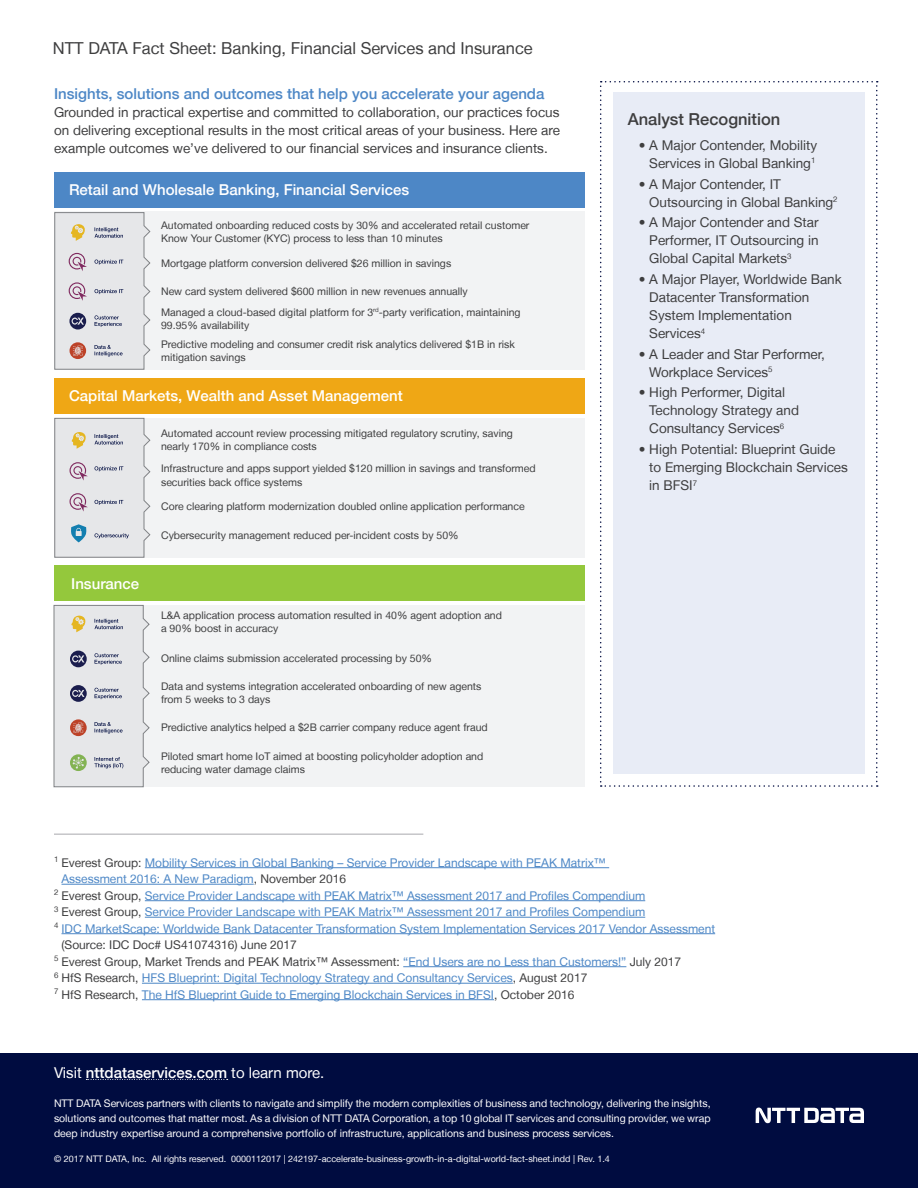
<style>
.page{position:relative;width:918px;height:1188px;background:#fff}
.page>*{position:absolute;margin:0;border:0;box-sizing:border-box;transform-origin:0 0}
.t1{font:16.5px "Helvetica Neue LT";color:#3e3e3f}
.t2{font:500 16.5px "Helvetica Neue LT";color:#3e3e3f}
.t3{font:500 15px "Helvetica Neue LT";color:#fff}
.t4{font:500 15px "Helvetica Neue LT";color:#4d87c6}
.t5{font:13.5px/18px "Helvetica Neue LT";color:#3e3e3f}
.t6{font:12px "Helvetica Neue LT";color:#4d87c6}
.t7{font:12px "Helvetica Neue LT";color:#3e3e3f}
.t8{font:10.5px/13.5px "Helvetica Neue LT";color:#3e3e3f}
.t9{font:10.5px/15px "Helvetica Neue LT";color:#fff;text-align:justify}
.t10{font:9px "Helvetica Neue LT";color:#fff}
.s1{color:#3e3e3f}
.s2{color:#4d87c6}
.s3{font-weight:400}
</style>
<div class="page">
<div style="left:0;top:1053px;width:918px;height:135px;background:#000c40"></div>
<svg style="left:86px;top:1079px;width:142px;height:1px"></svg>
<svg style="left:600px;top:81px;width:278px;height:706px;background:#e9edf6"></svg>
<div style="left:54px;top:212px;width:531px;height:158px;background:#f2f3f4"></div>
<div style="left:54px;top:605px;width:531px;height:182px;background:#f2f3f4"></div>
<div style="left:54px;top:418px;width:531px;height:139px;background:#f2f3f4"></div>
<div style="left:54px;top:378px;width:531px;height:35px;background:#efa715"></div>
<div style="left:54px;top:172px;width:531px;height:35px;background:#4d87c6"></div>
<div style="left:54px;top:565px;width:531px;height:36px;background:#94c83c"></div>
<hr style="left:145px;top:867px;width:464px;height:1px;background:#4d87c6">
<hr style="left:62px;top:884px;width:192px;height:1px;background:#4d87c6">
<hr style="left:145px;top:900px;width:500px;height:1px;background:#4d87c6">
<hr style="left:145px;top:917px;width:500px;height:1px;background:#4d87c6">
<hr style="left:62px;top:933px;width:653px;height:1px;background:#4d87c6">
<hr style="left:403px;top:966px;width:223px;height:1px;background:#4d87c6">
<hr style="left:142px;top:983px;width:371px;height:1px;background:#4d87c6">
<hr style="left:142px;top:999px;width:352px;height:1px;background:#4d87c6">
<hr style="left:54px;top:834px;width:369px;height:1px;background:#a8a9ad">
<svg style="left:54px;top:212px;width:97px;height:158px"></svg>
<svg style="left:54px;top:418px;width:97px;height:140px"></svg>
<svg style="left:53px;top:605px;width:97px;height:183px"></svg>
<svg style="left:756px;top:1108px;width:108px;height:15px"></svg>
<h1 class="t1" style="left:53px;top:38px;width:481px">NTT DATA Fact Sheet: Banking, Financial Services and Insurance</h1>
<h2 class="t4" style="left:54px;top:85px;width:492px">Insights, solutions and outcomes that help you accelerate your agenda</h2>
<p class="t5" style="left:54px;top:103px;width:508px;text-align:justify">Grounded in practical expertise and committed to collaboration, our practices focus on delivering exceptional results in the most critical areas of your business. Here are example outcomes we’ve delivered to our financial services and insurance clients.</p>
<h2 class="t3" style="left:69px;top:181px;width:342px">Retail and Wholesale Banking, Financial Services</h2>
<p class="t8" style="left:161px;top:218px;width:370px">Automated onboarding reduced costs by 30% and accelerated retail customer<br>Know Your Customer (KYC) process to less than 10 minutes</p>
<p class="t8" style="left:161px;top:256px;width:292px">Mortgage platform conversion delivered $26 million in savings</p>
<p class="t8" style="left:161px;top:284px;width:308px">New card system delivered $600 million in new revenues annually</p>
<p class="t8" style="left:161px;top:305px;width:361px">Managed a cloud-based digital platform for 3<sup>rd</sup>-party verification, maintaining<br>99.95% availability</p>
<p class="t8" style="left:161px;top:337px;width:355px">Predictive modeling and consumer credit risk analytics delivered $1B in risk mitigation savings</p>
<h2 class="t3" style="left:69px;top:387px;width:335px">Capital Markets, Wealth and Asset Management</h2>
<p class="t8" style="left:161px;top:426px;width:353px">Automated account review processing mitigated regulatory scrutiny, saving nearly 170% in compliance costs</p>
<p class="t8" style="left:161px;top:462px;width:376px">Infrastructure and apps support yielded $120 million in savings and transformed securities back office systems</p>
<p class="t8" style="left:161px;top:500px;width:365px">Core clearing platform modernization doubled online application performance</p>
<h2 class="t3" style="left:71px;top:574px;width:70px">Insurance</h2>
<p class="t8" style="left:161px;top:529px;width:299px">Cybersecurity management reduced per-incident costs by 50%</p>
<p class="t8" style="left:161px;top:608px;width:342px">L&amp;A application process automation resulted in 40% agent adoption and a 90% boost in accuracy</p>
<p class="t8" style="left:161px;top:651px;width:272px">Online claims submission accelerated processing by 50%</p>
<p class="t8" style="left:161px;top:679px;width:322px">Data and systems integration accelerated onboarding of new agents from 5 weeks to 3 days</p>
<p class="t8" style="left:161px;top:721px;width:328px">Predictive analytics helped a $2B carrier company reduce agent fraud</p>
<p class="t8" style="left:161px;top:749px;width:324px">Piloted smart home IoT aimed at boosting policyholder adoption and reducing water damage claims</p>
<h1 class="t2" style="left:628px;top:109px;width:154px">Analyst Recognition</h1>
<p class="t5" style="left:639px;top:136px;width:180px;text-align:right">• A Major Contender, Mobility<br>Services in Global Banking<sup>1</sup></p>
<p class="t5" style="left:649px;top:175px;width:190px;text-indent:-11px">• A Major Contender, IT<br>Outsourcing in Global Banking<sup>2</sup></p>
<p class="t5" style="left:649px;top:213px;width:171px;text-align:justify;text-indent:-11px">• A Major Contender and Star Performer, IT Outsourcing in Global Capital Markets<sup>3</sup></p>
<p class="t5" style="left:649px;top:270px;width:194px;text-indent:-11px">• A Major Player, Worldwide Bank<br>Datacenter Transformation<br>System Implementation<br>Services<sup>4</sup></p>
<p class="t5" style="left:649px;top:345px;width:177px;text-indent:-11px">• A Leader and Star Performer,<br>Workplace Services<sup>5</sup></p>
<p class="t5" style="left:649px;top:383px;width:151px;text-indent:-11px">• High Performer, Digital<br>Technology Strategy and<br>Consultancy Services<sup>6</sup></p>
<p class="t5" style="left:649px;top:440px;width:200px;text-indent:-11px">• High Potential: Blueprint Guide to Emerging Blockchain Services in BFSI<sup>7</sup></p>
<p class="t6" style="left:54px;top:855px;width:553px"><sup>1</sup> <span class="s1">Everest Group:</span> Mobility Services in Global Banking – Service Provider Landscape with PEAK Matrix™</p>
<p class="t6" style="left:62px;top:872px;width:286px">Assessment 2016: A New Paradigm<span class="s1">, November 2016</span></p>
<p class="t6" style="left:54px;top:888px;width:593px"><sup>2</sup> <span class="s1">Everest Group,</span> Service Provider Landscape with PEAK Matrix™ Assessment 2017 and Profiles Compendium</p>
<p class="t6" style="left:54px;top:905px;width:593px"><sup>3</sup> <span class="s1">Everest Group,</span> Service Provider Landscape with PEAK Matrix™ Assessment 2017 and Profiles Compendium</p>
<p class="t6" style="left:54px;top:921px;width:663px"><sup>4</sup> IDC MarketScape: Worldwide Bank Datacenter Transformation System Implementation Services 2017 Vendor Assessment</p>
<p class="t7" style="left:62px;top:938px;width:237px">(Source: IDC Doc# US41074316) June 2017</p>
<p class="t7" style="left:54px;top:954px;width:629px"><sup>5</sup> Everest Group, Market Trends and PEAK Matrix™ Assessment: <span class="s2">“End Users are no Less than Customers!”</span> July 2017</p>
<p class="t6" style="left:54px;top:971px;width:535px"><sup>6</sup> <span class="s1">HfS Research,</span> HFS Blueprint: Digital Technology Strategy and Consultancy Services<span class="s1">, August 2017</span></p>
<p class="t6" style="left:54px;top:987px;width:522px"><sup>7</sup> <span class="s1">HfS Research,</span> The HfS Blueprint Guide to Emerging Blockchain Services in BFSI<span class="s1">, October 2016</span></p>
<h2 class="t3" style="left:54px;top:1064px;width:272px"><span class="s3">Visit</span> nttdataservices.com <span class="s3">to learn more.</span></h2>
<p class="t9" style="left:54px;top:1095px;width:658px">NTT DATA Services partners with clients to navigate and simplify the modern complexities of business and technology, delivering the insights, solutions and outcomes that matter most. As a division of NTT DATA Corporation, a top 10 global IT services and consulting provider, we wrap deep industry expertise around a comprehensive portfolio of infrastructure, applications and business process services.</p>
<p class="t10" style="left:54px;top:1153px;width:557px">© 2017 NTT DATA, Inc. All rights reserved. 0000112017 | 242197-accelerate-business-growth-in-a-digital-world-fact-sheet.indd | Rev. 1.4</p>
</div>
